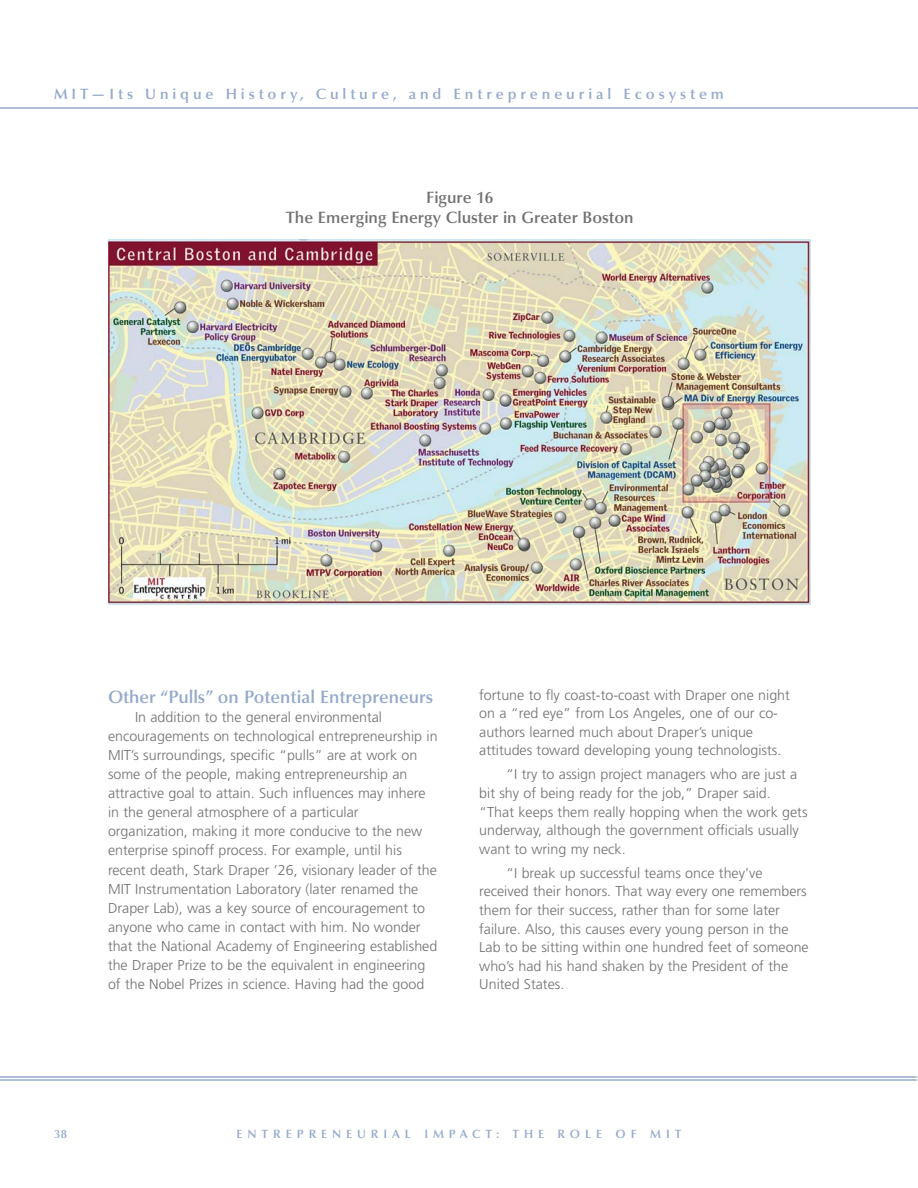
<style>
.page{position:relative;width:918px;height:1188px;background:#fff}
.page>*{position:absolute;margin:0;border:0;box-sizing:border-box;transform-origin:0 0}
.t1{font:600 18px "Optima";color:#95a9ca}
.t2{font:600 16.5px/20.2px "Optima";color:#717073;text-align:center}
.t3{font:600 15px "Optima";letter-spacing:.26em;color:#95a9ca}
.t4{font:300 14.25px/19px "Frutiger";color:#717073}
.t5{font:600 12px "Optima";letter-spacing:.415em;color:#95a9ca}
</style>
<div class="page">
<hr style="left:0;top:1079px;width:917px;height:2px;background:#95a9ca">
<hr style="left:0;top:107px;width:918px;height:2px;background:#95a9ca">
<hr style="left:0;top:1076px;width:917px;height:2px;background:#95a9ca">
<img style="left:109px;top:240px;width:702px;height:364px">
<p class="t3" style="left:54px;top:88px;width:672px">MIT—Its Unique History, Culture, and Entrepreneurial Ecosystem</p>
<p class="t2" style="left:286px;top:189px;width:349px">Figure 16<br>The Emerging Energy Cluster in Greater Boston</p>
<p class="t1" style="left:108px;top:689px;width:327px">Other “Pulls” on Potential Entrepreneurs</p>
<p class="t4" style="left:108px;top:708px;width:331px;text-indent:27px">In addition to the general environmental encouragements on technological entrepreneurship in MIT’s surroundings, specific “pulls” are at work on some of the people, making entrepreneurship an attractive goal to attain. Such influences may inhere in the general atmosphere of a particular organization, making it more conducive to the new enterprise spinoff process. For example, until his recent death, Stark Draper ’26, visionary leader of the MIT Instrumentation Laboratory (later renamed the Draper Lab), was a key source of encouragement to anyone who came in contact with him. No wonder that the National Academy of Engineering established the Draper Prize to be the equivalent in engineering of the Nobel Prizes in science. Having had the good</p>
<p class="t4" style="left:479px;top:687px;width:312px;line-height:18.6px">fortune to fly coast-to-coast with Draper one night on a “red eye” from Los Angeles, one of our co&shy;authors learned much about Draper’s unique attitudes toward developing young technologists.</p>
<p class="t4" style="left:479px;top:766px;width:330px;line-height:18.6px;text-indent:27px">“I try to assign project managers who are just a bit shy of being ready for the job,” Draper said. “That keeps them really hopping when the work gets underway, although the government officials usually want to wring my neck.</p>
<p class="t4" style="left:479px;top:865px;width:331px;line-height:18.6px;text-indent:27px">“I break up successful teams once they’ve received their honors. That way every one remembers them for their success, rather than for some later failure. Also, this causes every young person in the Lab to be sitting within one hundred feet of someone who’s had his hand shaken by the President of the United States.</p>
<p class="t5" style="left:54px;top:1129px;width:15px">38</p>
<p class="t5" style="left:237px;top:1129px;width:446px">ENTREPRENEURIAL IMPACT: THE ROLE OF MIT</p>
</div>
